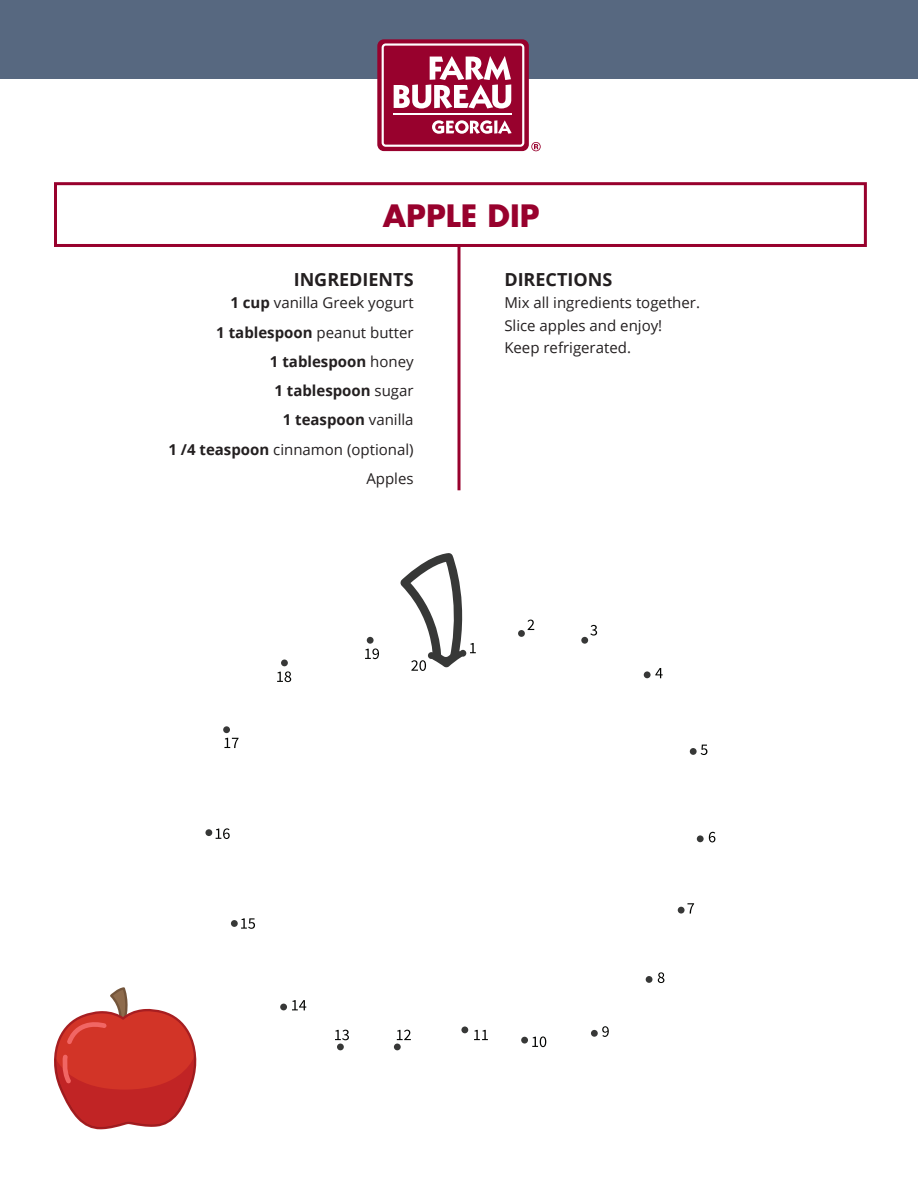
<style>
.page{position:relative;width:918px;height:1188px;background:#fff}
.page>*{position:absolute;margin:0;border:0;box-sizing:border-box;transform-origin:0 0}
.t1{font:700 30px "Futura LT Pro";color:#98012d}
.t2{font:700 18px "Open Sans";color:#231f20}
.t3{font:15px/29.2px "Open Sans";color:#231f20;text-align:right}
.s1{font-weight:700}
</style>
<div class="page">
<hr style="left:458px;top:246px;width:2px;height:244px;background:#98012d">
<div style="left:0;top:0;width:918px;height:79px;background:#576880"></div>
<div style="left:377px;top:39px;width:152px;height:112px;background:#98012d;border-radius:7px"></div>
<svg style="left:382px;top:43px;width:142px;height:104px"></svg>
<hr style="left:394px;top:113px;width:118px;height:2px;background:#fff">
<svg style="left:531px;top:142px;width:10px;height:9px"></svg>
<div style="left:54px;top:182px;width:813px;height:65px;border:3px solid #98012d"></div>
<div style="left:518px;top:630px;width:7px;height:7px;background:#373837;border-radius:50%"></div>
<div style="left:581px;top:637px;width:7px;height:7px;background:#373837;border-radius:50%"></div>
<div style="left:644px;top:671px;width:7px;height:7px;background:#373837;border-radius:50%"></div>
<div style="left:690px;top:748px;width:7px;height:7px;background:#373837;border-radius:50%"></div>
<div style="left:697px;top:835px;width:7px;height:7px;background:#373837;border-radius:50%"></div>
<div style="left:678px;top:907px;width:7px;height:7px;background:#373837;border-radius:50%"></div>
<div style="left:646px;top:976px;width:6px;height:7px;background:#373837;border-radius:50%"></div>
<div style="left:591px;top:1030px;width:7px;height:7px;background:#373837;border-radius:50%"></div>
<div style="left:521px;top:1037px;width:7px;height:7px;background:#373837;border-radius:50%"></div>
<div style="left:461px;top:1026px;width:7px;height:7px;background:#373837;border-radius:50%"></div>
<div style="left:394px;top:1044px;width:7px;height:6px;background:#373837;border-radius:50%"></div>
<div style="left:337px;top:1044px;width:7px;height:6px;background:#373837;border-radius:50%"></div>
<div style="left:280px;top:1004px;width:7px;height:6px;background:#373837;border-radius:50%"></div>
<div style="left:231px;top:920px;width:7px;height:7px;background:#373837;border-radius:50%"></div>
<div style="left:205px;top:829px;width:7px;height:7px;background:#373837;border-radius:50%"></div>
<div style="left:223px;top:726px;width:7px;height:7px;background:#373837;border-radius:50%"></div>
<div style="left:281px;top:660px;width:7px;height:6px;background:#373837;border-radius:50%"></div>
<div style="left:367px;top:637px;width:7px;height:7px;background:#373837;border-radius:50%"></div>
<svg style="left:528px;top:620px;width:6px;height:10px"></svg>
<svg style="left:590px;top:625px;width:7px;height:11px"></svg>
<svg style="left:701px;top:745px;width:6px;height:10px"></svg>
<svg style="left:709px;top:832px;width:6px;height:10px"></svg>
<svg style="left:687px;top:903px;width:7px;height:11px"></svg>
<svg style="left:658px;top:972px;width:6px;height:11px"></svg>
<svg style="left:602px;top:1026px;width:7px;height:11px"></svg>
<svg style="left:532px;top:1036px;width:14px;height:11px"></svg>
<svg style="left:474px;top:1030px;width:14px;height:10px"></svg>
<svg style="left:335px;top:1030px;width:14px;height:10px"></svg>
<svg style="left:292px;top:1000px;width:14px;height:10px"></svg>
<svg style="left:397px;top:1030px;width:14px;height:10px"></svg>
<svg style="left:241px;top:918px;width:14px;height:11px"></svg>
<svg style="left:216px;top:828px;width:14px;height:11px"></svg>
<svg style="left:224px;top:738px;width:15px;height:10px"></svg>
<svg style="left:365px;top:648px;width:14px;height:11px"></svg>
<svg style="left:277px;top:671px;width:14px;height:11px"></svg>
<svg style="left:655px;top:668px;width:8px;height:10px"></svg>
<svg style="left:400px;top:553px;width:76px;height:118px"></svg>
<svg style="left:54px;top:987px;width:143px;height:142px"></svg>
<h1 class="t1" style="left:383px;top:193px;width:158px">APPLE DIP</h1>
<p class="t2" style="left:294px;top:267px;width:121px">INGREDIENTS</p>
<p class="t3" style="left:168px;top:288px;width:247px"><span class="s1">1 cup</span> vanilla Greek yogurt<br><span class="s1">1 tablespoon</span> peanut butter<br><span class="s1">1 tablespoon</span> honey<br><span class="s1">1 tablespoon</span> sugar<br><span class="s1">1 teaspoon</span> vanilla<br><span class="s1">1 /4 teaspoon</span> cinnamon (optional)<br>Apples</p>
<p class="t2" style="left:504px;top:267px;width:109px">DIRECTIONS</p>
<p class="t3" style="left:504px;top:291px;width:197px;line-height:22.5px;text-align:left">Mix all ingredients together.<br>Slice apples and enjoy!<br>Keep refrigerated.</p>
</div>
